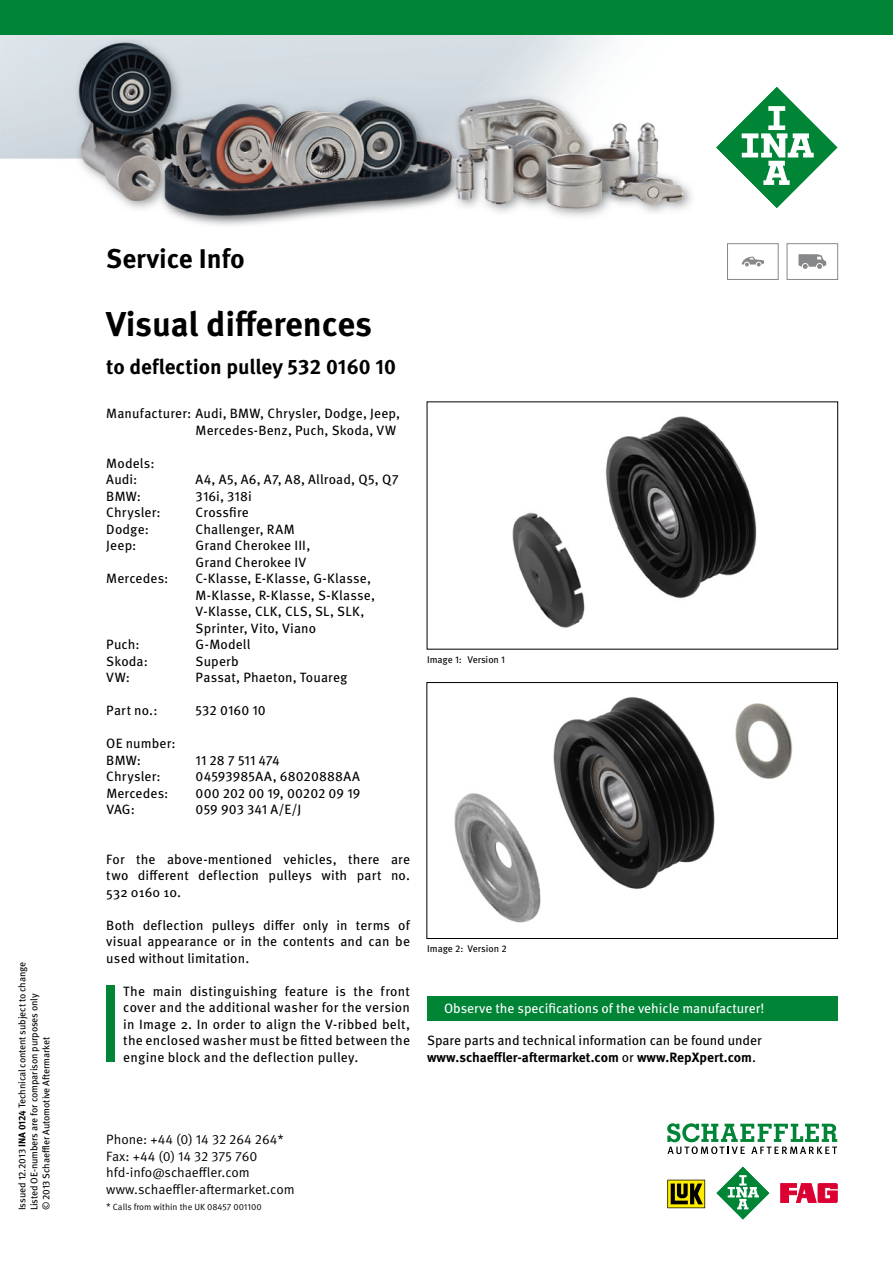
<style>
.page{position:relative;width:893px;height:1263px;background:#fff}
.page>*{position:absolute;margin:0;border:0;box-sizing:border-box;transform-origin:0 0}
.t1{font:700 34.5px "Meta Pro";letter-spacing:-.005em;color:#000}
.t2{font:700 27px "Meta Pro";color:#000}
.t3{font:700 21px "Meta Pro";color:#000}
.t4{font:13.5px/16.5px "Meta Pro";letter-spacing:.01em;color:#000}
.t5{font:13.5px/16.5px "Meta Pro Norm";color:#000}
.t6{font:13.5px "Meta Pro";color:#fff}
.t7{font:9.75px/12px "Meta Pro";letter-spacing:-.01em;color:#000}
.t8{font:9px "Meta Pro Norm";color:#000}
.s1{font-weight:700}
.s2{font-size:9.75px}
</style>
<div class="page">
<img style="left:512px;top:416px;width:245px;height:212px">
<img style="left:454px;top:697px;width:339px;height:226px">
<div style="left:427px;top:682px;width:411px;height:257px;border:1px solid #000"></div>
<div style="left:106px;top:985px;width:9px;height:77px;background:#008436"></div>
<div style="left:427px;top:996px;width:411px;height:24px;background:#008436"></div>
<div style="left:727px;top:243px;width:51px;height:37px;border:1px solid #87888a"></div>
<svg style="left:742px;top:257px;width:22px;height:9px"></svg>
<div style="left:787px;top:243px;width:51px;height:37px;border:1px solid #87888a"></div>
<svg style="left:798px;top:254px;width:28px;height:15px"></svg>
<img style="left:0;top:34px;width:893px;height:192px">
<svg style="left:667px;top:1180px;width:38px;height:28px"></svg>
<svg style="left:781px;top:1183px;width:56px;height:19px"></svg>
<svg style="left:716px;top:1166px;width:54px;height:54px"></svg>
<svg style="left:667px;top:1123px;width:170px;height:31px"></svg>
<svg style="left:715px;top:85px;width:124px;height:124px"></svg>
<div style="left:0;top:0;width:893px;height:34px;background:#008436"></div>
<p class="t7" style="left:15px;top:1210px;width:250px;rotate:-90deg">Issued 12.2013 <span class="s1">INA 0124</span> Technical content subject to change<br>Listed OE-numbers are for comparison purposes only<br>© 2013 Schaeffler Automotive Aftermarket</p>
<h2 class="t2" style="left:106px;top:238px;width:140px">Service Info</h2>
<h1 class="t1" style="left:106px;top:297px;width:267px">Visual differences</h1>
<h3 class="t3" style="left:106px;top:350px;width:291px">to deflection pulley 532 0160 10</h3>
<p class="t4" style="left:106px;top:404px;width:295px;text-align:right">Manufacturer: Audi, BMW, Chrysler, Dodge, Jeep,<br>Mercedes-Benz, Puch, Skoda, VW</p>
<p class="t4" style="left:106px;top:454px;width:50px">Models:<br>Audi:</p>
<p class="t4" style="left:196px;top:470px;width:205px">A4, A5, A6, A7, A8, Allroad, Q5, Q7</p>
<p class="t4" style="left:106px;top:487px;width:36px">BMW:</p>
<p class="t4" style="left:196px;top:487px;width:58px">316i, 318i</p>
<p class="t4" style="left:106px;top:503px;width:56px">Chrysler:</p>
<p class="t4" style="left:196px;top:503px;width:55px">Crossfire</p>
<p class="t4" style="left:106px;top:520px;width:44px">Dodge:</p>
<p class="t4" style="left:196px;top:520px;width:100px">Challenger, RAM</p>
<p class="t4" style="left:106px;top:536px;width:32px">Jeep:</p>
<p class="t4" style="left:196px;top:536px;width:116px">Grand Cherokee III,<br>Grand Cherokee IV</p>
<p class="t4" style="left:106px;top:569px;width:64px">Mercedes:</p>
<p class="t4" style="left:196px;top:569px;width:181px">C-Klasse, E-Klasse, G-Klasse,<br>M-Klasse, R-Klasse, S-Klasse,<br>V-Klasse, CLK, CLS, SL, SLK,<br>Sprinter, Vito, Viano</p>
<p class="t4" style="left:106px;top:635px;width:35px">Puch:</p>
<p class="t4" style="left:196px;top:635px;width:56px">G-Modell</p>
<p class="t4" style="left:106px;top:652px;width:43px">Skoda:</p>
<p class="t4" style="left:196px;top:652px;width:45px">Superb</p>
<p class="t4" style="left:106px;top:668px;width:25px">VW:</p>
<p class="t4" style="left:196px;top:668px;width:153px">Passat, Phaeton, Touareg</p>
<p class="t4" style="left:106px;top:701px;width:53px">Part no.:</p>
<p class="t4" style="left:196px;top:701px;width:72px">532 0160 10</p>
<p class="t4" style="left:106px;top:734px;width:71px">OE number:<br>BMW:</p>
<p class="t4" style="left:196px;top:751px;width:86px">11 28 7 511 474</p>
<p class="t4" style="left:106px;top:767px;width:56px">Chrysler:</p>
<p class="t4" style="left:196px;top:767px;width:166px">04593985AA, 68020888AA</p>
<p class="t4" style="left:106px;top:784px;width:64px">Mercedes:</p>
<p class="t4" style="left:196px;top:784px;width:166px">000 202 00 19, 00202 09 19</p>
<p class="t4" style="left:106px;top:800px;width:30px">VAG:</p>
<p class="t4" style="left:196px;top:800px;width:107px">059 903 341 A/E/J</p>
<p class="t4" style="left:106px;top:850px;width:305px;text-align:justify">For the above-mentioned vehicles, there are two different deflection pulleys with part no.<br>532 0160 10.</p>
<p class="t4" style="left:106px;top:916px;width:305px;text-align:justify">Both deflection pulleys differ only in terms of visual appearance or in the contents and can be used without limitation.</p>
<p class="t4" style="left:123px;top:982px;width:288px;text-align:justify">The main distinguishing feature is the front cover and the additional washer for the version in Image 2. In order to align the V-ribbed belt, the enclosed washer must be fitted between the engine block and the deflection pulley.</p>
<p class="t7" style="left:427px;top:653px;width:80px">Image 1: Version 1</p>
<p class="t7" style="left:427px;top:942px;width:81px">Image 2: Version 2</p>
<p class="t6" style="left:444px;top:998px;width:322px">Observe the specifications of the vehicle manufacturer!</p>
<p class="t4" style="left:427px;top:1031px;width:336px">Spare parts and technical information can be found under <span class="s1">www.schaeffler-aftermarket.com</span> or <span class="s1">www.RepXpert.com</span>.</p>
<p class="t5" style="left:106px;top:1130px;width:190px">Phone: +44 (0) 14 32 264 264*<br>Fax: +44 (0) 14 32 375 760 hfd-info@schaeffler.com www.schaeffler-aftermarket.com</p>
<p class="t8" style="left:106px;top:1200px;width:157px"><span class="s2">*</span> Calls from within the UK 08457 001100</p>
</div>
